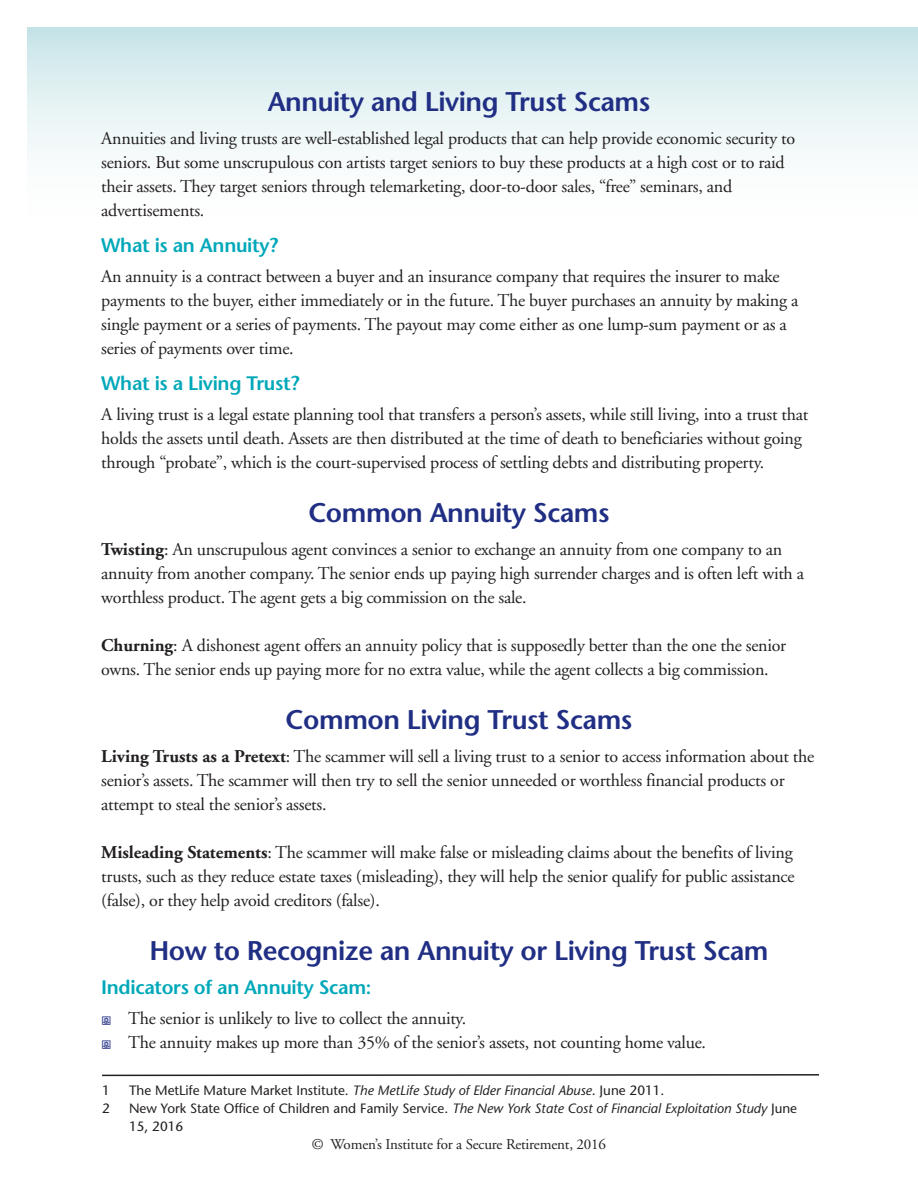
<style>
.page{position:relative;width:918px;height:1188px;background:#fff}
.page>*{position:absolute;margin:0;border:0;box-sizing:border-box;transform-origin:0 0}
.t1{font:600 27px "Stone Sans";letter-spacing:-.015em;color:#202e84}
.t2{font:600 19.5px "Stone Sans";letter-spacing:-.015em;color:#00a8b9}
.t3{font:18px/24px "Adobe Garamond";letter-spacing:-.015em;color:#231f20}
.t4{font:15px "Adobe Garamond";letter-spacing:-.01em;color:#231f20}
.t5{font:13.5px/18.1px "Stone Sans";color:#231f20}
.s1{font-weight:700}
.s2{font-family:"Botanical";font-size:10.5px;color:#202e84}
.s3{font-style:italic}
</style>
<div class="page">
<div style="left:27px;top:27px;width:891px;height:191px;background:linear-gradient(to bottom,#cbe6e9,#fff)"></div>
<svg style="left:102px;top:1074px;width:717px;height:3px"></svg>
<h1 class="t1" style="left:268px;top:91px;width:384px">Annuity and Living Trust Scams</h1>
<p class="t3" style="left:101px;top:128px;width:696px">Annuities and living trusts are well-established legal products that can help provide economic security to seniors. But some unscrupulous con artists target seniors to buy these products at a high cost or to raid their assets. They target seniors through telemarketing, door-to-door sales, “free” seminars, and advertisements.</p>
<p class="t2" style="left:101px;top:238px;width:178px">What is an Annuity?</p>
<p class="t3" style="left:101px;top:266px;width:699px">An annuity is a contract between a buyer and an insurance company that requires the insurer to make payments to the buyer, either immediately or in the future. The buyer purchases an annuity by making a single payment or a series of payments. The payout may come either as one lump-sum payment or as a series of payments over time.</p>
<p class="t2" style="left:101px;top:376px;width:200px">What is a Living Trust?</p>
<p class="t3" style="left:101px;top:404px;width:709px">A living trust is a legal estate planning tool that transfers a person’s assets, while still living, into a trust that holds the assets until death. Assets are then distributed at the time of death to beneficiaries without going through “probate”, which is the court-supervised process of settling debts and distributing property.</p>
<h1 class="t1" style="left:308px;top:502px;width:303px">Common Annuity Scams</h1>
<p class="t3" style="left:101px;top:539px;width:704px"><span class="s1">Twisting</span>: An unscrupulous agent convinces a senior to exchange an annuity from one company to an annuity from another company. The senior ends up paying high surrender charges and is often left with a worthless product. The agent gets a big commission on the sale.</p>
<p class="t3" style="left:101px;top:635px;width:687px"><span class="s1">Churning</span>: A dishonest agent offers an annuity policy that is supposedly better than the one the senior owns. The senior ends up paying more for no extra value, while the agent collects a big commission.</p>
<h1 class="t1" style="left:286px;top:709px;width:348px">Common Living Trust Scams</h1>
<p class="t3" style="left:101px;top:746px;width:715px"><span class="s1">Living Trusts as a Pretext</span>: The scammer will sell a living trust to a senior to access information about the senior’s assets. The scammer will then try to sell the senior unneeded or worthless financial products or attempt to steal the senior’s assets.</p>
<p class="t3" style="left:101px;top:842px;width:695px;text-align:justify"><span class="s1">Misleading Statements</span>: The scammer will make false or misleading claims about the benefits of living trusts, such as they reduce estate taxes (misleading), they will help the senior qualify for public assistance (false), or they help avoid creditors (false).</p>
<h1 class="t1" style="left:149px;top:940px;width:621px">How to Recognize an Annuity or Living Trust Scam</h1>
<p class="t2" style="left:101px;top:980px;width:272px">Indicators of an Annuity Scam:</p>
<p class="t3" style="left:101px;top:1008px;width:606px"><span class="s2">m</span> The senior is unlikely to live to collect the annuity.<br><span class="s2">m</span> The annuity makes up more than 35% of the senior’s assets, not counting home value.</p>
<p class="t5" style="left:102px;top:1083px;width:9px">1</p>
<p class="t5" style="left:129px;top:1083px;width:537px">The MetLife Mature Market Institute. <span class="s3">The MetLife Study of Elder Financial Abuse</span>. June 2011.</p>
<p class="t5" style="left:102px;top:1101px;width:9px">2</p>
<p class="t5" style="left:129px;top:1101px;width:670px">New York State Office of Children and Family Service. <span class="s3">The New York State Cost of Financial Exploitation Study</span> June<br>15, 2016</p>
<p class="t4" style="left:312px;top:1139px;width:296px">© Women’s Institute for a Secure Retirement, 2016</p>
</div>
